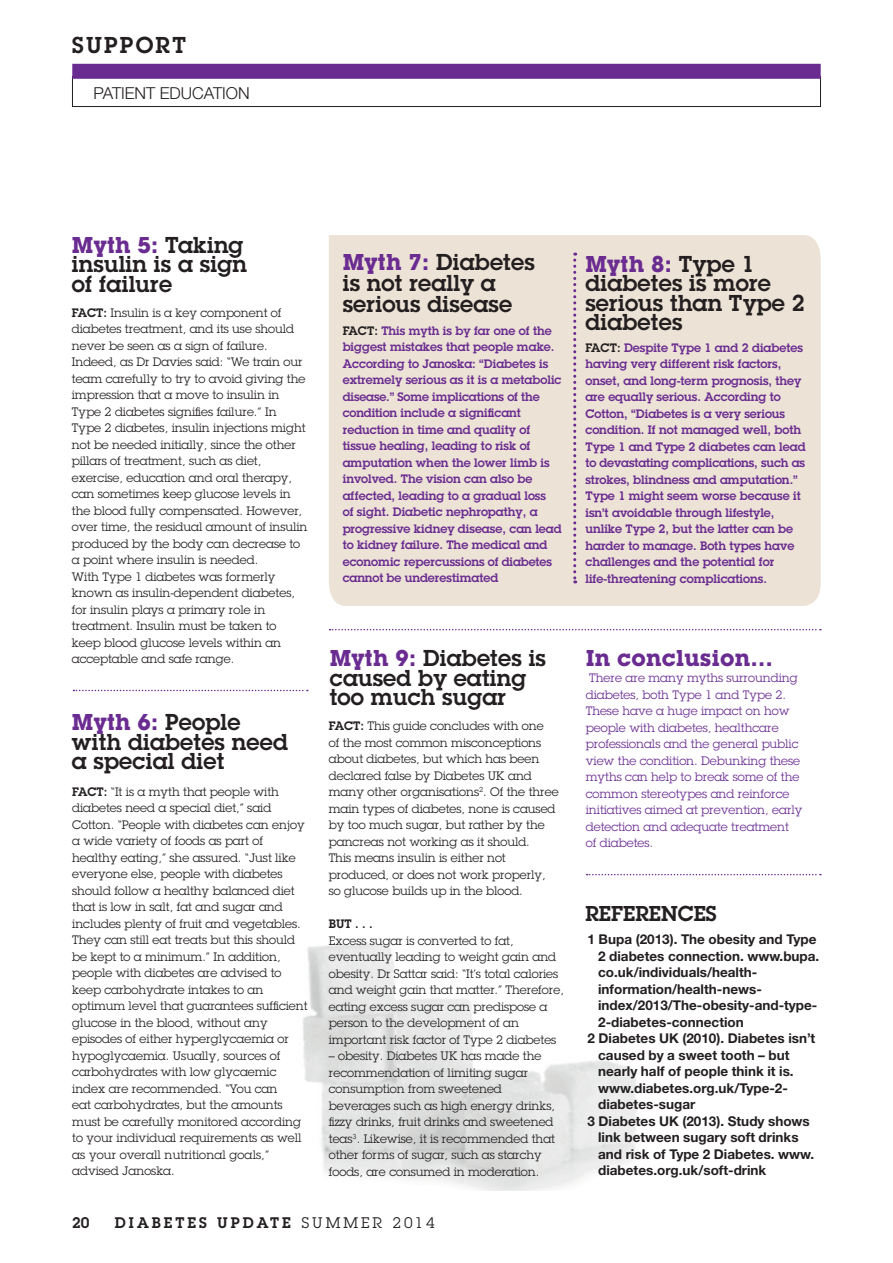
<style>
.page{position:relative;width:893px;height:1263px;background:#fff}
.page>*{position:absolute;margin:0;border:0;box-sizing:border-box;transform-origin:0 0}
.BOX_TEXT_HEADER_STYL{font:600 22.5px/19.5px "Lubalin Graph";letter-spacing:.01em;color:#231f20}
.BOX_TEXT_HEADER_STYL-2{font:700 22.5px "Lubalin Graph IT Cby BT";letter-spacing:.01em;color:#6a2c91}
.BOX_TEXT_HEADER_STYL-3{font:600 22.5px "Lubalin Graph";letter-spacing:.1em;color:#231f20}
.REFERENCE_HEADER{font:600 21px "Lubalin Graph";color:#231f20}
.t1{font:300 16.5px "Helvetica Neue LT Std";color:#231f20}
.t2{font:600 15px "Lubalin Graph";letter-spacing:.2em;color:#231f20}
.REFERENCES_BODY_TEXT{font:700 13.5px/16.5px "Helvetica Neue LT Std";color:#231f20}
.BOX_TEXT_STYLE_2{font:12px/16.5px "Lubalin Graph";color:#231f20}
.BOX_TEXT_STYLE_2-2{font:600 12px/16.5px "Lubalin Graph";color:#6a2c91}
.BOX_TEXT_STYLE_2-3{font:12px/16.5px "Lubalin Graph";color:#6a2c91}
.BOX_TEXT_STYLE_2-4{font:600 12px "Lubalin Graph";color:#231f20}
.s1{font-family:"Lubalin Graph IT Cby BT";font-weight:700;color:#6a2c91}
.s2{font-weight:600}
.s3{color:#231f20}
.s4{font-weight:400}
</style>
<div class="page">
<img style="left:303px;top:942px;width:334px;height:249px">
<div style="left:329px;top:235px;width:492px;height:371px;background:#ece2d5"></div>
<div style="left:72px;top:76px;width:749px;height:31px;border:1px solid #231f20"></div>
<div style="left:72px;top:64px;width:749px;height:15px;background:#6a2c91"></div>
<svg style="left:73px;top:690px;width:235px;height:1px"></svg>
<svg style="left:587px;top:874px;width:234px;height:1px"></svg>
<svg style="left:330px;top:629px;width:491px;height:1px"></svg>
<svg style="left:573px;top:253px;width:3px;height:330px"></svg>
<p class="BOX_TEXT_HEADER_STYL-3" style="left:72px;top:30px;width:115px">SUPPORT</p>
<p class="t1" style="left:94px;top:83px;width:158px">PATIENT EDUCATION</p>
<p class="BOX_TEXT_HEADER_STYL" style="left:72px;top:235px;width:176px"><span class="s1">Myth 5:</span> Taking insulin is a sign of failure</p>
<p class="BOX_TEXT_STYLE_2" style="left:72px;top:304px;width:237px"><span class="s2">FACT:</span> Insulin is a key component of diabetes treatment, and its use should never be seen as a sign of failure.<br>Indeed, as Dr Davies said: “We train our team carefully to try to avoid giving the impression that a move to insulin in Type 2 diabetes signifies failure.” In Type 2 diabetes, insulin injections might not be needed initially, since the other pillars of treatment, such as diet, exercise, education and oral therapy, can sometimes keep glucose levels in the blood fully compensated. However, over time, the residual amount of insulin produced by the body can decrease to a point where insulin is needed.<br>With Type 1 diabetes was formerly known as insulin-dependent diabetes, for insulin plays a primary role in treatment. Insulin must be taken to keep blood glucose levels within an acceptable and safe range.</p>
<p class="BOX_TEXT_HEADER_STYL" style="left:72px;top:712px;width:218px"><span class="s1">Myth 6:</span> People with diabetes need a special diet</p>
<p class="BOX_TEXT_STYLE_2" style="left:72px;top:783px;width:237px"><span class="s2">FACT:</span> “It is a myth that people with diabetes need a special diet,” said Cotton. “People with diabetes can enjoy a wide variety of foods as part of healthy eating,” she assured. “Just like everyone else, people with diabetes should follow a healthy balanced diet that is low in salt, fat and sugar and includes plenty of fruit and vegetables.<br>They can still eat treats but this should be kept to a minimum.” In addition, people with diabetes are advised to keep carbohydrate intakes to an optimum level that guarantees sufficient glucose in the blood, without any episodes of either hyperglycaemia or hypoglycaemia. Usually, sources of carbohydrates with low glycaemic index are recommended. “You can<br>eat carbohydrates, but the amounts must be carefully monitored according to your individual requirements as well as your overall nutritional goals,” advised Janoska.</p>
<p class="BOX_TEXT_HEADER_STYL" style="left:343px;top:251px;width:194px;line-height:21px"><span class="s1">Myth 7:</span> Diabetes is not really a serious disease</p>
<p class="BOX_TEXT_STYLE_2-2" style="left:343px;top:322px;width:221px"><span class="s3">FACT:</span> This myth is by far one of the biggest mistakes that people make.<br>According to Janoska: “Diabetes is extremely serious as it is a metabolic disease.” Some implications of the condition include a significant reduction in time and quality of tissue healing, leading to risk of amputation when the lower limb is involved. The vision can also be affected, leading to a gradual loss<br>of sight. Diabetic nephropathy, a progressive kidney disease, can lead to kidney failure. The medical and economic repercussions of diabetes cannot be underestimated</p>
<p class="BOX_TEXT_HEADER_STYL" style="left:585px;top:254px;width:221px"><span class="s1">Myth 8:</span> Type 1 diabetes is more serious than Type 2 diabetes</p>
<p class="BOX_TEXT_STYLE_2-2" style="left:585px;top:339px;width:222px"><span class="s3">FACT:</span> Despite Type 1 and 2 diabetes having very different risk factors, onset, and long-term prognosis, they are equally serious. According to Cotton, “Diabetes is a very serious condition. If not managed well, both Type 1 and Type 2 diabetes can lead to devastating complications, such as strokes, blindness and amputation.” Type 1 might seem worse because it isn’t avoidable through lifestyle, unlike Type 2, but the latter can be harder to manage. Both types have challenges and the potential for life-threatening complications.</p>
<p class="BOX_TEXT_HEADER_STYL" style="left:330px;top:648px;width:218px"><span class="s1">Myth 9:</span> Diabetes is caused by eating too much sugar</p>
<p class="BOX_TEXT_HEADER_STYL-2" style="left:586px;top:644px;width:189px">In conclusion…</p>
<p class="BOX_TEXT_STYLE_2-3" style="left:586px;top:669px;width:218px">There are many myths surrounding diabetes, both Type 1 and Type 2.<br>These have a huge impact on how people with diabetes, healthcare professionals and the general public view the condition. Debunking these myths can help to break some of the common stereotypes and reinforce initiatives aimed at prevention, early detection and adequate treatment of diabetes.</p>
<p class="BOX_TEXT_STYLE_2" style="left:329px;top:718px;width:231px"><span class="s2">FACT:</span> This guide concludes with one<br>of the most common misconceptions about diabetes, but which has been declared false by Diabetes UK and many other organisations<sup>2</sup>. Of the three main types of diabetes, none is caused by too much sugar, but rather by the pancreas not working as it should.</p>
<p class="BOX_TEXT_STYLE_2" style="left:329px;top:850px;width:218px">This means insulin is either not produced, or does not work properly,</p>
<p class="BOX_TEXT_STYLE_2" style="left:329px;top:883px;width:196px">so glucose builds up in the blood.</p>
<p class="BOX_TEXT_STYLE_2-4" style="left:329px;top:916px;width:45px">BUT . . .</p>
<p class="BOX_TEXT_STYLE_2" style="left:329px;top:932px;width:237px">Excess sugar is converted to fat, eventually leading to weight gain and obesity. Dr Sattar said: “It’s total calories and weight gain that matter.” Therefore, eating excess sugar can predispose a person to the development of an important risk factor of Type 2 diabetes</p>
<p class="BOX_TEXT_STYLE_2" style="left:329px;top:1048px;width:228px">– obesity. Diabetes UK has made the recommendation of limiting sugar consumption from sweetened beverages such as high energy drinks, fizzy drinks, fruit drinks and sweetened teas<sup>3</sup>. Likewise, it is recommended that other forms of sugar, such as starchy foods, are consumed in moderation.</p>
<p class="REFERENCE_HEADER" style="left:585px;top:900px;width:133px">REFERENCES</p>
<p class="REFERENCES_BODY_TEXT" style="left:598px;top:931px;width:223px;text-indent:-11px">1 Bupa (2013). The obesity and Type<br>2 diabetes connection. www.bupa. co.uk/individuals/health&shy;information/health-news&shy;index/2013/The-obesity-and-type-<br>2-diabetes-connection</p>
<p class="REFERENCES_BODY_TEXT" style="left:598px;top:1030px;width:219px;text-indent:-11px">2 Diabetes UK (2010). Diabetes isn’t caused by a sweet tooth – but nearly half of people think it is. www.diabetes.org.uk/Type-2- diabetes-sugar</p>
<p class="REFERENCES_BODY_TEXT" style="left:598px;top:1112px;width:218px;text-indent:-11px">3 Diabetes UK (2013). Study shows link between sugary soft drinks and risk of Type 2 Diabetes. www. diabetes.org.uk/soft-drink</p>
<p class="t2" style="left:72px;top:1213px;width:19px">20</p>
<p class="t2" style="left:115px;top:1213px;width:322px">DIABETES UPDATE <span class="s4">SUMMER 2014</span></p>
</div>
